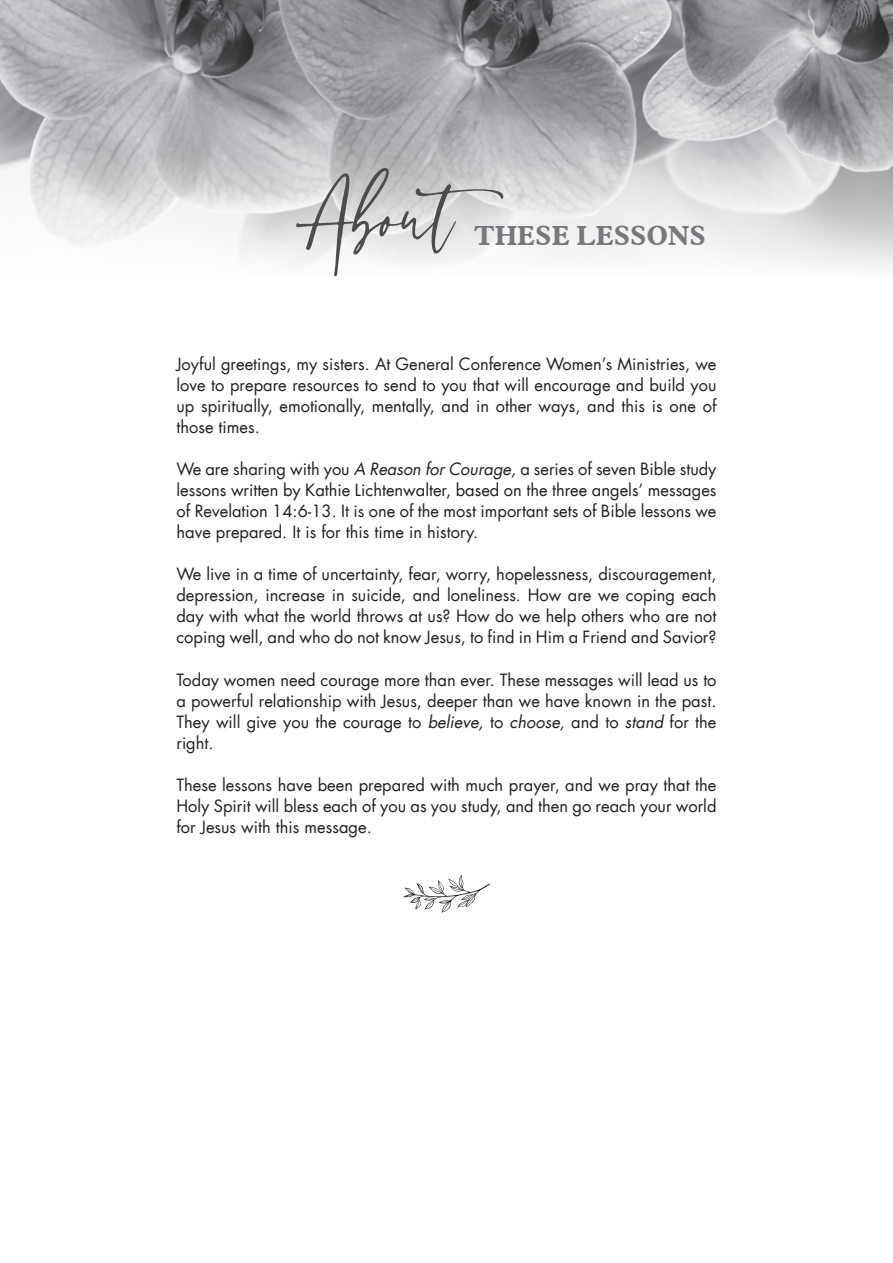
<style>
.page{position:relative;width:893px;height:1263px;background:#fff}
.page>*{position:absolute;margin:0;border:0;box-sizing:border-box;transform-origin:0 0}
.t1{font:75px "Sinthya";color:#4b4c4d}
.t2{font:700 27px "Aldine 721 BT";color:#76787b}
.t3{font:16.5px/21px "Futura LT";color:#231f20;text-align:justify}
.s1{font-style:italic}
</style>
<div class="page">
<img style="left:0;top:0;width:893px;height:268px">
<svg style="left:403px;top:875px;width:87px;height:37px"></svg>
<p class="t1" style="left:313px;top:175px;width:210px">About</p>
<p class="t2" style="left:474px;top:219px;width:234px">THESE LESSONS</p>
<p class="t3" style="left:176px;top:354px;width:542px">Joyful greetings, my sisters. At General Conference Women’s Ministries, we love to prepare resources to send to you that will encourage and build you up spiritually, emotionally, mentally, and in other ways, and this is one of those times.</p>
<p class="t3" style="left:176px;top:459px;width:542px">We are sharing with you <span class="s1">A Reason for Courage,</span> a series of seven Bible study lessons written by Kathie Lichtenwalter, based on the three angels’ messages of Revelation 14:6-13. It is one of the most important sets of Bible lessons we have prepared. It is for this time in history.</p>
<p class="t3" style="left:176px;top:564px;width:542px">We live in a time of uncertainty, fear, worry, hopelessness, discouragement, depression, increase in suicide, and loneliness. How are we coping each day with what the world throws at us? How do we help others who are not coping well, and who do not know Jesus, to find in Him a Friend and Savior?</p>
<p class="t3" style="left:176px;top:669px;width:542px">Today women need courage more than ever. These messages will lead us to a powerful relationship with Jesus, deeper than we have known in the past.<br>They will give you the courage to <span class="s1">believe,</span> to <span class="s1">choose,</span> and to <span class="s1">stand</span> for the right.</p>
<p class="t3" style="left:176px;top:774px;width:542px">These lessons have been prepared with much prayer, and we pray that the Holy Spirit will bless each of you as you study, and then go reach your world for Jesus with this message.</p>
</div>
